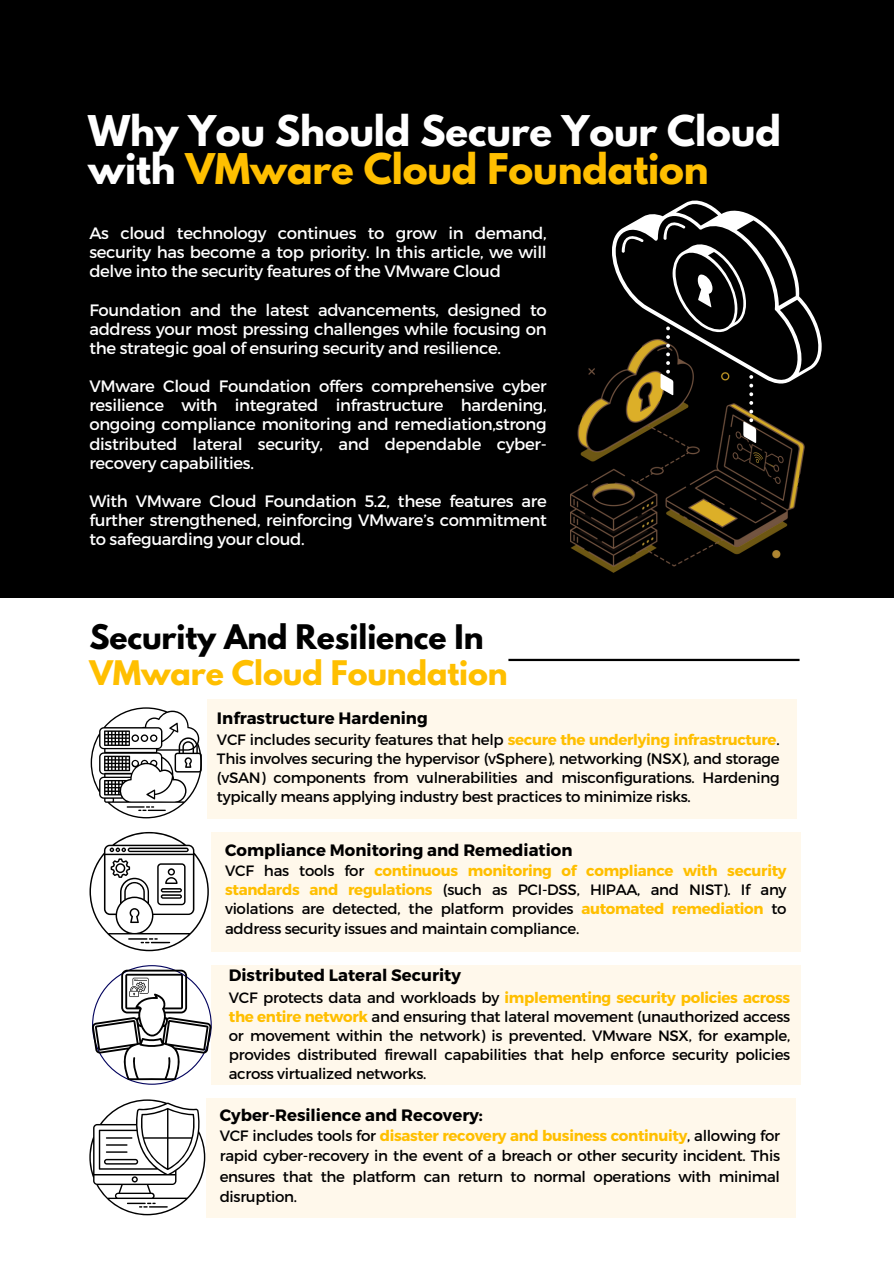
<style>
.page{position:relative;width:894px;height:1264px;background:#fff}
.page>*{position:absolute;margin:0;border:0;box-sizing:border-box;transform-origin:0 0}
.t1{font:700 37.5px/38.2px "League Spartan";letter-spacing:-.005em;color:#fff}
.t2{font:700 30px/36px "League Spartan";letter-spacing:-.005em;color:#000}
.t3{font:16.5px/19.2px "Montserrat";letter-spacing:-.02em;color:#fff;text-align:justify}
.t4{font:700 16.5px "Montserrat";color:#000}
.t5{font:15px/19.2px "Montserrat";letter-spacing:-.02em;color:#000;text-align:justify}
.s1{color:#ffbf00}
.s2{font-weight:700;color:#ffbf00}
</style>
<div class="page">
<div style="left:208px;top:699px;width:588px;height:119px;background:#fff8eb"></div>
<svg style="left:91px;top:707px;width:111px;height:111px"></svg>
<div style="left:211px;top:965px;width:589px;height:119px;background:#fff8eb"></div>
<svg style="left:92px;top:965px;width:119px;height:119px"></svg>
<div style="left:211px;top:832px;width:589px;height:119px;background:#fff8eb"></div>
<svg style="left:89px;top:832px;width:120px;height:119px"></svg>
<div style="left:206px;top:1098px;width:589px;height:119px;background:#fff8eb"></div>
<svg style="left:89px;top:1099px;width:116px;height:116px"></svg>
<hr style="left:508px;top:659px;width:291px;height:2px;background:#000">
<div style="left:0;top:0;width:893px;height:597px;background:#000"></div>
<img style="left:570px;top:368px;width:234px;height:204px">
<svg style="left:612px;top:200px;width:209px;height:243px"></svg>
<h3 class="t1" style="left:88px;top:116px;width:694px">Why You Should Secure Your Cloud with <span class="s1">VMware Cloud Foundation</span></h3>
<p class="t3" style="left:89px;top:223px;width:459px">As cloud technology continues to grow in demand, security has become a top priority. In this article, we will delve into the security features of the VMware Cloud</p>
<h3 class="t3" style="left:89px;top:299px;width:459px">Foundation and the latest advancements, designed to address your most pressing challenges while focusing on the strategic goal of ensuring security and resilience.</h3>
<p class="t3" style="left:89px;top:376px;width:459px">VMware Cloud Foundation offers comprehensive cyber resilience with integrated infrastructure hardening, ongoing compliance monitoring and remediation,strong distributed lateral security, and dependable cyber&shy;recovery capabilities.</p>
<p class="t3" style="left:89px;top:490px;width:459px">With VMware Cloud Foundation 5.2, these features are further strengthened, reinforcing VMware’s commitment to safeguarding your cloud.</p>
<p class="t2" style="left:89px;top:622px;width:419px">Security And Resilience In<br><span class="s1">VMware Cloud Foundation</span></p>
<h1 class="t4" style="left:217px;top:707px;width:212px">Infrastructure Hardening</h1>
<p class="t5" style="left:217px;top:729px;width:564px">VCF includes security features that help <span class="s2">secure the underlying infrastructure</span>.<br>This involves securing the hypervisor (vSphere), networking (NSX), and storage (vSAN) components from vulnerabilities and misconfigurations. Hardening typically means applying industry best practices to minimize risks.</p>
<p class="t4" style="left:225px;top:839px;width:349px">Compliance Monitoring and Remediation</p>
<p class="t5" style="left:225px;top:860px;width:563px">VCF has tools for <span class="s2">continuous monitoring of compliance with security standards and regulations</span> (such as PCI-DSS, HIPAA, and NIST). If any violations are detected, the platform provides <span class="s2">automated remediation</span> to address security issues and maintain compliance.</p>
<p class="t4" style="left:229px;top:964px;width:233px">Distributed Lateral Security</p>
<p class="t5" style="left:229px;top:987px;width:563px">VCF protects data and workloads by <span class="s2">implementing security policies across the entire network</span> and ensuring that lateral movement (unauthorized access or movement within the network) is prevented. VMware NSX, for example, provides distributed firewall capabilities that help enforce security policies across virtualized networks.</p>
<h2 class="t4" style="left:220px;top:1104px;width:264px">Cyber-Resilience and Recovery:</h2>
<p class="t5" style="left:220px;top:1124px;width:561px;line-height:20.2px">VCF includes tools for <span class="s2">disaster recovery and business continuity</span>, allowing for rapid cyber-recovery in the event of a breach or other security incident. This ensures that the platform can return to normal operations with minimal disruption.</p>
</div>
